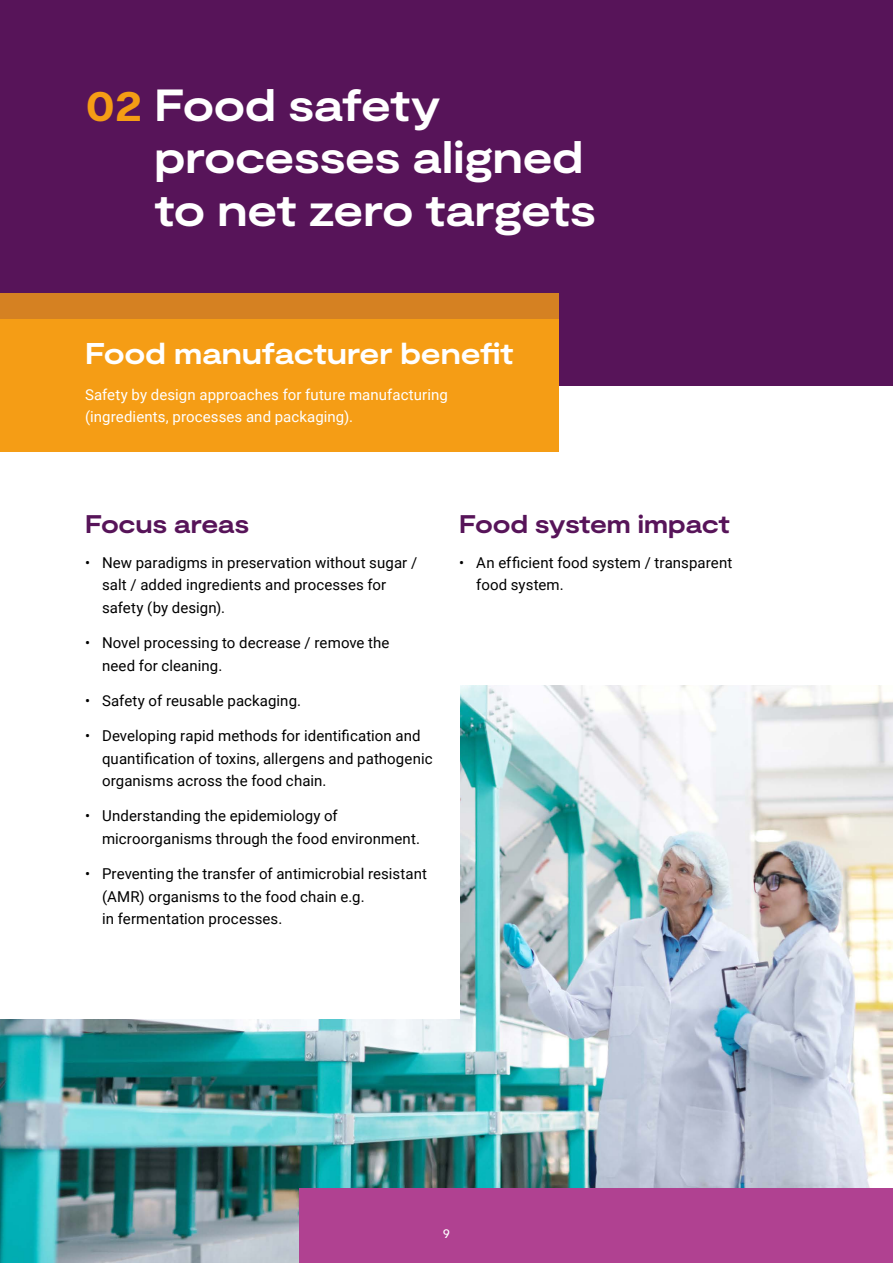
<style>
.page{position:relative;width:893px;height:1263px;background:#fff}
.page>*{position:absolute;margin:0;border:0;box-sizing:border-box;transform-origin:0 0}
.t1{font:700 expanded 45px/52.5px "Moderat";letter-spacing:-.01em;color:#fff}
.t2{font:700 expanded 30px "Moderat";letter-spacing:-.01em;color:#fff}
.t3{font:700 expanded 25.5px "Moderat";letter-spacing:-.01em;color:#571459}
.t4{font:15px/22.5px "Roboto";letter-spacing:.005em;color:#000}
.t5{font:15px/22.5px "Roboto";letter-spacing:.005em;color:#fff}
.t6{font:13.5px "Moderat";color:#fff}
.s1{color:#f59d15}
</style>
<div class="page">
<img style="left:0;top:685px;width:893px;height:578px">
<div style="left:0;top:501px;width:459px;height:518px;background:#fff"></div>
<div style="left:0;top:0;width:893px;height:386px;background:#571459"></div>
<div style="left:0;top:294px;width:558px;height:25px;background:#d58122"></div>
<div style="left:0;top:319px;width:558px;height:133px;background:#f59d15"></div>
<div style="left:300px;top:1188px;width:593px;height:75px;background:#b04191"></div>
<h1 class="t1" style="left:155px;top:81px;width:443px;text-indent:-69px"><span class="s1">02</span> Food safety processes aligned to net zero targets</h1>
<h2 class="t2" style="left:85px;top:336px;width:430px">Food manufacturer benefit</h2>
<p class="t5" style="left:85px;top:383px;width:364px">Safety by design approaches for future manufacturing (ingredients, processes and packaging).</p>
<h3 class="t3" style="left:85px;top:509px;width:166px">Focus areas</h3>
<p class="t4" style="left:102px;top:551px;width:317px;text-indent:-17px">• New paradigms in preservation without sugar / salt / added ingredients and processes for safety (by design).</p>
<p class="t4" style="left:102px;top:631px;width:289px;text-indent:-17px">• Novel processing to decrease / remove the need for cleaning.</p>
<p class="t4" style="left:85px;top:689px;width:218px">• Safety of reusable packaging.</p>
<p class="t4" style="left:102px;top:724px;width:332px;text-indent:-17px">• Developing rapid methods for identification and quantification of toxins, allergens and pathogenic organisms across the food chain.</p>
<p class="t4" style="left:102px;top:804px;width:319px;text-indent:-17px">• Understanding the epidemiology of microorganisms through the food environment.</p>
<p class="t4" style="left:102px;top:862px;width:327px;text-indent:-17px">• Preventing the transfer of antimicrobial resistant (AMR) organisms to the food chain e.g.<br>in fermentation processes.</p>
<h3 class="t3" style="left:459px;top:509px;width:272px">Food system impact</h3>
<p class="t4" style="left:476px;top:551px;width:258px;text-indent:-17px">• An efficient food system / transparent food system.</p>
<p class="t6" style="left:443px;top:1225px;width:9px">9</p>
</div>
